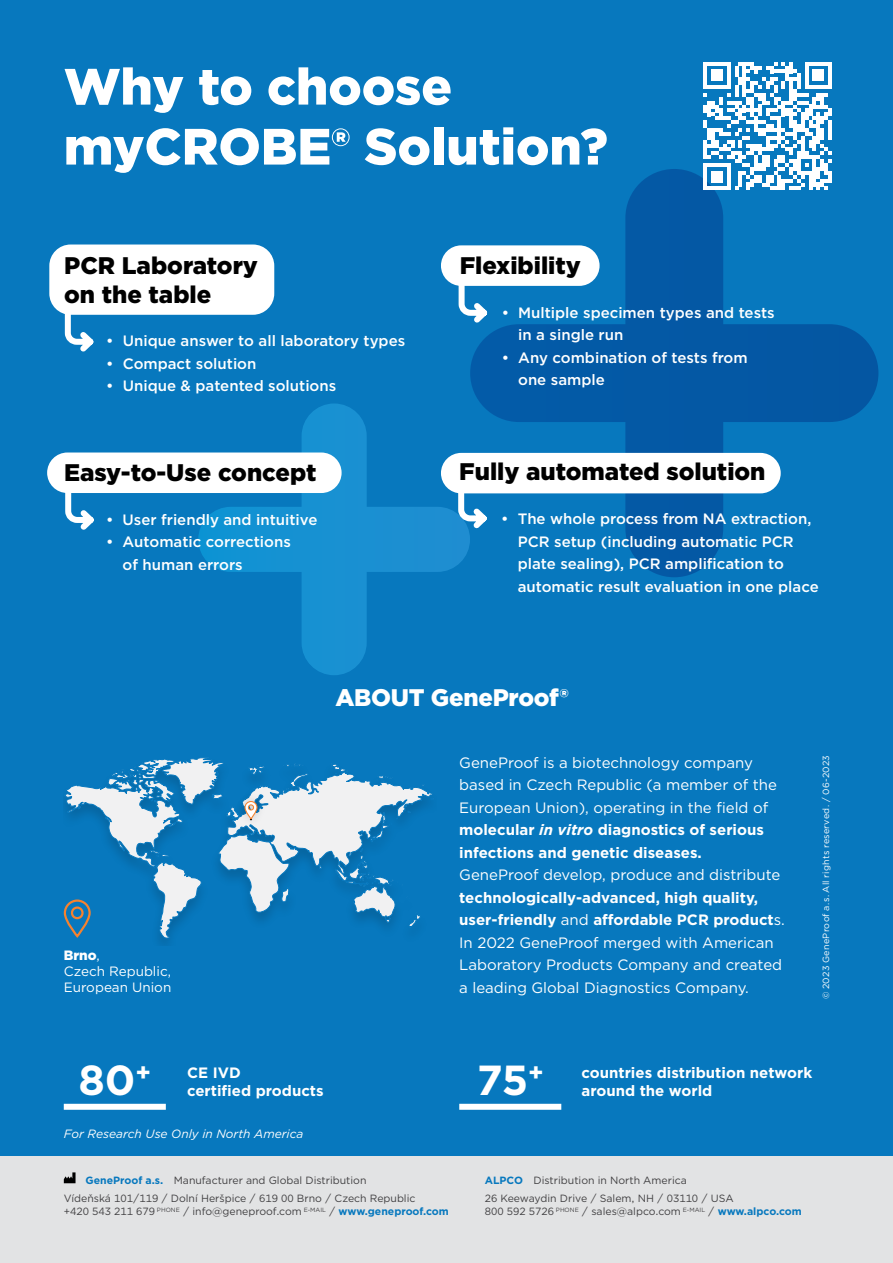
<style>
.page{position:relative;width:893px;height:1263px;background:#fff}
.page>*{position:absolute;margin:0;border:0;box-sizing:border-box;transform-origin:0 0}
.t1{font:900 51px/60px "Gotham";color:#fff}
.t2{font:700 42px "Gotham";color:#fff}
.t3{font:900 24px/28.8px "Gotham";color:#000}
.t4{font:900 24px "Gotham";letter-spacing:-.01em;color:#fff}
.t5{font:15px/22.5px "Gotham";color:#fff}
.t6{font:500 15px/22.5px "Gotham";color:#fff}
.t7{font:700 15px/18px "Gotham";color:#fff}
.t8{font:13.5px/16.2px "Gotham";color:#fff}
.t9{font:italic 12px "Gotham";color:#fff}
.t10{font:10.5px/17.7px "Gotham";color:#414042}
.t11{font:9px "Gotham";letter-spacing:.025em;color:#fff}
.s1{font-weight:900}
.s2{font-weight:700}
.s3{font-weight:700;font-style:italic}
.s4{font-weight:700;color:#0778be}
</style>
<div class="page">
<div style="left:0;top:0;width:893px;height:1157px;background:#0778be"></div>
<svg style="left:470px;top:169px;width:408px;height:408px"></svg>
<svg style="left:198px;top:403px;width:272px;height:272px"></svg>
<div style="left:0;top:1157px;width:893px;height:106px;background:#e2e3e4"></div>
<svg style="left:64px;top:1172px;width:12px;height:11px"></svg>
<svg style="left:455px;top:492px;width:37px;height:42px"></svg>
<svg style="left:456px;top:285px;width:37px;height:43px"></svg>
<svg style="left:64px;top:314px;width:30px;height:38px"></svg>
<div style="left:441px;top:245px;width:159px;height:41px;background:#fff;border-radius:20px"></div>
<div style="left:441px;top:453px;width:340px;height:40px;background:#fff;border-radius:20px"></div>
<div style="left:49px;top:244px;width:225px;height:71px;background:#fff;border-radius:21px"></div>
<svg style="left:62px;top:492px;width:32px;height:38px"></svg>
<div style="left:47px;top:452px;width:295px;height:41px;background:#fff;border-radius:20px"></div>
<svg style="left:703px;top:62px;width:129px;height:128px"></svg>
<hr style="left:828px;top:171px;width:4px;height:12px;background:#fff">
<div style="left:64px;top:1104px;width:102px;height:6px;background:#fff"></div>
<div style="left:459px;top:1104px;width:102px;height:6px;background:#fff"></div>
<svg style="left:64px;top:757px;width:368px;height:182px"></svg>
<h1 class="t1" style="left:64px;top:56px;width:546px">Why to choose myCROBE® Solution?</h1>
<h3 class="t3" style="left:64px;top:251px;width:195px">PCR Laboratory on the table</h3>
<p class="t6" style="left:106px;top:330px;width:300px">• Unique answer to all laboratory types</p>
<p class="t6" style="left:106px;top:352px;width:152px">• Compact solution</p>
<p class="t6" style="left:106px;top:375px;width:232px">• Unique &amp; patented solutions</p>
<h3 class="t3" style="left:64px;top:458px;width:254px">Easy-to-Use concept</h3>
<p class="t6" style="left:106px;top:508px;width:213px">• User friendly and intuitive</p>
<p class="t6" style="left:123px;top:530px;width:170px;text-indent:-16px">• Automatic corrections of human errors</p>
<h3 class="t3" style="left:460px;top:251px;width:123px">Flexibility</h3>
<p class="t6" style="left:518px;top:301px;width:258px;text-indent:-16px">• Multiple specimen types and tests in a single run</p>
<p class="t6" style="left:518px;top:346px;width:231px;text-indent:-16px">• Any combination of tests from one sample</p>
<h3 class="t3" style="left:459px;top:457px;width:308px">Fully automated solution</h3>
<p class="t6" style="left:518px;top:507px;width:302px;text-indent:-16px">• The whole process from NA extraction, PCR setup (including automatic PCR plate sealing), PCR amplification to automatic result evaluation in one place</p>
<p class="t8" style="left:64px;top:947px;width:109px"><span class="s1">Brno</span>,<br>Czech Republic,<br>European Union</p>
<h3 class="t4" style="left:335px;top:681px;width:235px">ABOUT GeneProof®</h3>
<p class="t5" style="left:459px;top:751px;width:319px">GeneProof is a biotechnology company based in Czech Republic (a member of the European Union), operating in the field of <span class="s2">molecular</span> <span class="s3">in vitro</span> <span class="s2">diagnostics of serious infections and genetic diseases.</span></p>
<p class="t5" style="left:459px;top:863px;width:323px">GeneProof develop, produce and distribute</p>
<p class="t5" style="left:459px;top:886px;width:327px"><span class="s2">technologically-advanced, high quality, user-friendly</span> and <span class="s2">affordable PCR product</span>s.<br>In 2022 GeneProof merged with American Laboratory Products Company and created a leading Global Diagnostics Company.</p>
<p class="t11" style="left:820px;top:999px;width:246px;rotate:-90deg">© 2023 GeneProof a.s. All rights reserved. / 06-2023</p>
<h2 class="t2" style="left:78px;top:1052px;width:74px">80<sup>+</sup></h2>
<h2 class="t2" style="left:477px;top:1052px;width:69px">75<sup>+</sup></h2>
<p class="t7" style="left:187px;top:1064px;width:138px">CE IVD<br>certified products</p>
<p class="t7" style="left:581px;top:1064px;width:232px">countries distribution network around the world</p>
<p class="t9" style="left:64px;top:1126px;width:241px">For Research Use Only in North America</p>
<p class="t10" style="left:64px;top:1171px;width:353px;text-indent:22px"><span class="s4">GeneProof a.s.</span> Manufacturer and Global Distribution<br>Vídeňská 101/119 / Dolní Heršpice / 619 00 Brno / Czech Republic</p>
<p class="t10" style="left:64px;top:1202px;width:387px">+420 543 211 679 <sup>PHONE</sup> / info@geneproof.com <sup>E-MAIL</sup> / <span class="s4">www.geneproof.com</span></p>
<p class="t10" style="left:485px;top:1171px;width:250px"><span class="s4">ALPCO</span> Distribution in North America<br>26 Keewaydin Drive / Salem, NH / 03110 / USA</p>
<p class="t10" style="left:485px;top:1202px;width:319px">800 592 5726 <sup>PHONE</sup> / sales@alpco.com <sup>E-MAIL</sup> / <span class="s4">www.alpco.com</span></p>
</div>
